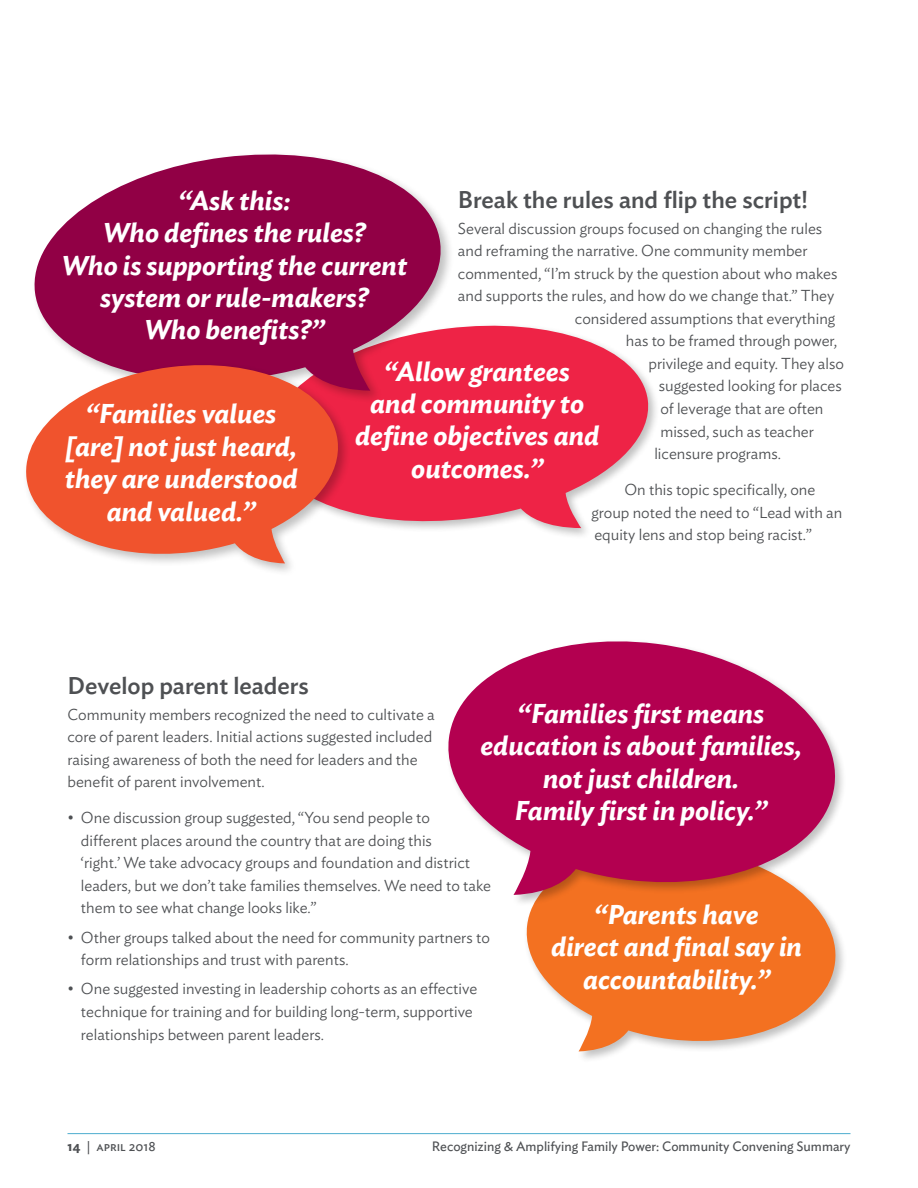
<style>
.page{position:relative;width:918px;height:1188px;background:#fff}
.page>*{position:absolute;margin:0;border:0;box-sizing:border-box;transform-origin:0 0}
.t1{font:italic 600 27px/32.4px "Ideal Sans";color:#fff;text-align:center}
.t2{font:500 24px "Ideal Sans";color:#4e5053}
.t3{font:300 15.75px/22.5px "Ideal Sans";color:#4e5053}
.t4{font:13.5px "Ideal Sans";color:#4e5053}
.s1{font-weight:600}
</style>
<div class="page">
<hr style="left:68px;top:1133px;width:782px;height:1px;background:#4daccf">
<svg style="left:351px;top:325px;width:301px;height:206px;fill:#ee2346"></svg>
<svg style="left:526px;top:907px;width:315px;height:144px;fill:#f37121"></svg>
<div style="left:445px;top:638px;width:402px;height:269px;background:#000;opacity:.25"></div>
<svg style="left:445px;top:638px;width:397px;height:257px;fill:#b30050"></svg>
<div style="left:31px;top:151px;width:423px;height:253px;background:#000;opacity:.25"></div>
<svg style="left:31px;top:151px;width:414px;height:241px;fill:#910045"></svg>
<div style="left:22px;top:362px;width:329px;height:215px;background:#000;opacity:.25"></div>
<svg style="left:22px;top:357px;width:320px;height:206px;fill:#f0532d"></svg>
<h1 class="t1" style="left:62px;top:182px;width:347px">“Ask this:<br>Who defines the rules?<br>Who is supporting the current system or rule-makers?<br>Who benefits?”</h1>
<h2 class="t2" style="left:458px;top:181px;width:351px">Break the rules and flip the script!</h2>
<p class="t3" style="left:458px;top:216px;width:366px">Several discussion groups focused on changing the rules</p>
<p class="t3" style="left:458px;top:238px;width:351px">and reframing the narrative. One community member</p>
<p class="t3" style="left:458px;top:261px;width:381px">commented, “I’m struck by the question about who makes</p>
<p class="t3" style="left:458px;top:283px;width:378px">and supports the rules, and how do we change that.” They</p>
<p class="t3" style="left:575px;top:306px;width:262px">considered assumptions that everything</p>
<p class="t3" style="left:626px;top:328px;width:213px">has to be framed through power,</p>
<p class="t3" style="left:648px;top:351px;width:197px">privilege and equity. They also</p>
<p class="t3" style="left:659px;top:373px;width:184px">suggested looking for places</p>
<p class="t3" style="left:660px;top:396px;width:165px">of leverage that are often</p>
<p class="t3" style="left:660px;top:418px;width:155px">missed, such as teacher</p>
<p class="t3" style="left:654px;top:441px;width:128px">licensure programs.</p>
<p class="t3" style="left:591px;top:477px;width:253px;text-indent:33px">On this topic specifically, one group noted the need to “Lead with an equity lens and stop being racist.”</p>
<h1 class="t1" style="left:355px;top:353px;width:246px">“Allow grantees<br>and community to define objectives and outcomes.”</h1>
<h1 class="t1" style="left:65px;top:396px;width:234px">“Families values [are] not just heard, they are understood and valued.”</h1>
<h2 class="t2" style="left:68px;top:667px;width:243px">Develop parent leaders</h2>
<p class="t3" style="left:68px;top:702px;width:369px">Community members recognized the need to cultivate a core of parent leaders. Initial actions suggested included raising awareness of both the need for leaders and the benefit of parent involvement.</p>
<p class="t3" style="left:81px;top:805px;width:412px;text-indent:-13px">• One discussion group suggested, “You send people to<br>different places around the country that are doing this<br>‘right.’ We take advocacy groups and foundation and district leaders, but we don’t take families themselves. We need to take them to see what change looks like.”</p>
<p class="t3" style="left:81px;top:925px;width:410px;text-indent:-13px">• Other groups talked about the need for community partners to form relationships and trust with parents.</p>
<p class="t3" style="left:81px;top:976px;width:398px;text-indent:-13px">• One suggested investing in leadership cohorts as an effective technique for training and for building long-term, supportive relationships between parent leaders.</p>
<h1 class="t1" style="left:480px;top:695px;width:323px">“Families first means education is about families, not just children.<br>Family first in policy.”</h1>
<h1 class="t1" style="left:551px;top:896px;width:252px">“Parents have<br>direct and final say in accountability.”</h1>
<p class="t4" style="left:68px;top:1136px;width:90px"><span class="s1">14</span> | april 2018</p>
<p class="t4" style="left:432px;top:1136px;width:420px">Recognizing &amp; Amplifying Family Power: Community Convening Summary</p>
</div>
